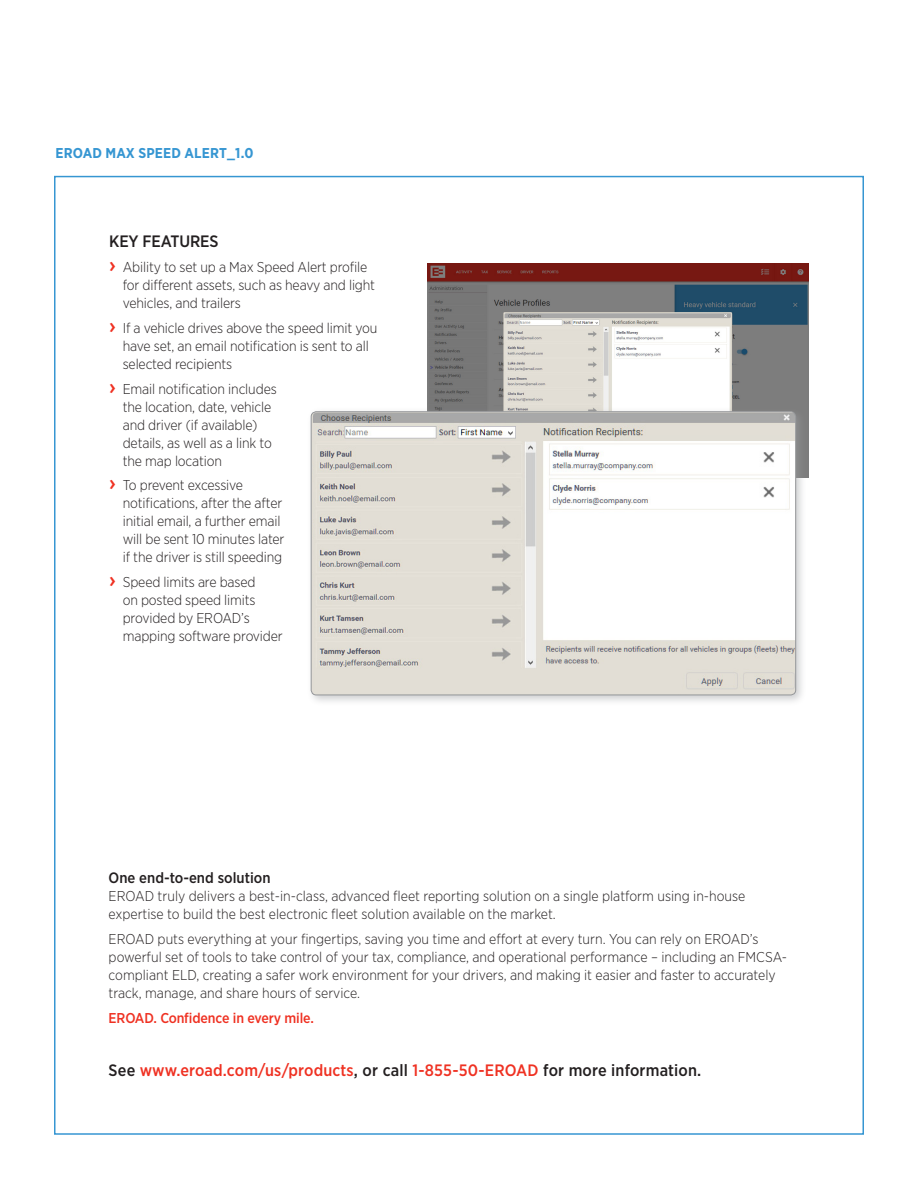
<style>
.page{position:relative;width:918px;height:1188px;background:#fff}
.page>*{position:absolute;margin:0;border:0;box-sizing:border-box;transform-origin:0 0}
.t1{font:500 16.5px "Gotham Narrow";letter-spacing:.01em;color:#ef3122}
.Key_features_title{font:500 16.5px "Gotham Narrow";letter-spacing:-.01em;color:#231f20}
.t2{font:500 15px "Gotham Narrow";color:#231f20}
.t3{font:300 14.25px/18px "Gotham Narrow";letter-spacing:-.01em;color:#231f20}
.t4{font:500 14.25px "Gotham Narrow";letter-spacing:-.01em;color:#ef3122}
.Black_body_copy{font:700 14.25px "Gotham Narrow";letter-spacing:.01em;color:#3696d2}
.s1{font-weight:500;font-size:21px;color:#ef3122}
.s2{color:#231f20}
</style>
<div class="page">
<img style="left:428px;top:264px;width:380px;height:213px">
<div style="left:306px;top:407px;width:500px;height:299px;background:#9d9fa2;opacity:.5"></div>
<img style="left:311px;top:412px;width:485px;height:283px">
<div style="left:311px;top:412px;width:485px;height:283px;border:1px solid #939598;border-radius:5px"></div>
<p class="Black_body_copy" style="left:56px;top:144px;width:200px">EROAD MAX SPEED ALERT_1.0</p>
<p class="Key_features_title" style="left:109px;top:231px;width:111px">KEY FEATURES</p>
<p class="t3" style="left:123px;top:258px;width:254px;text-indent:-14px"><span class="s1">›</span> Ability to set up a Max Speed Alert profile for different assets, such as heavy and light vehicles, and trailers</p>
<p class="t3" style="left:123px;top:318px;width:256px;text-indent:-14px"><span class="s1">›</span> If a vehicle drives above the speed limit you have set, an email notification is sent to all selected recipients</p>
<p class="t3" style="left:123px;top:379px;width:156px;text-indent:-14px"><span class="s1">›</span> Email notification includes the location, date, vehicle and driver (if available) details, as well as a link to the map location</p>
<p class="t3" style="left:123px;top:476px;width:163px;text-indent:-14px"><span class="s1">›</span> To prevent excessive notifications, after the after initial email, a further email will be sent 10 minutes later if the driver is still speeding</p>
<p class="t3" style="left:123px;top:573px;width:162px;text-indent:-14px"><span class="s1">›</span> Speed limits are based<br>on posted speed limits provided by EROAD’s mapping software provider</p>
<p class="t2" style="left:109px;top:869px;width:163px">One end-to-end solution</p>
<p class="t3" style="left:109px;top:887px;width:638px">EROAD truly delivers a best-in-class, advanced fleet reporting solution on a single platform using in-house expertise to build the best electronic fleet solution available on the market.</p>
<p class="t3" style="left:109px;top:930px;width:680px">EROAD puts everything at your fingertips, saving you time and effort at every turn. You can rely on EROAD’s powerful set of tools to take control of your tax, compliance, and operational performance – including an FMCSA&shy;compliant ELD, creating a safer work environment for your drivers, and making it easier and faster to accurately track, manage, and share hours of service.</p>
<p class="t4" style="left:109px;top:1009px;width:207px">EROAD. Confidence in every mile.</p>
<p class="t1" style="left:109px;top:1059px;width:594px"><span class="s2">See</span> www.eroad.com/us/products<span class="s2">, or call</span> 1-855-50-EROAD <span class="s2">for more information.</span></p>
</div>
